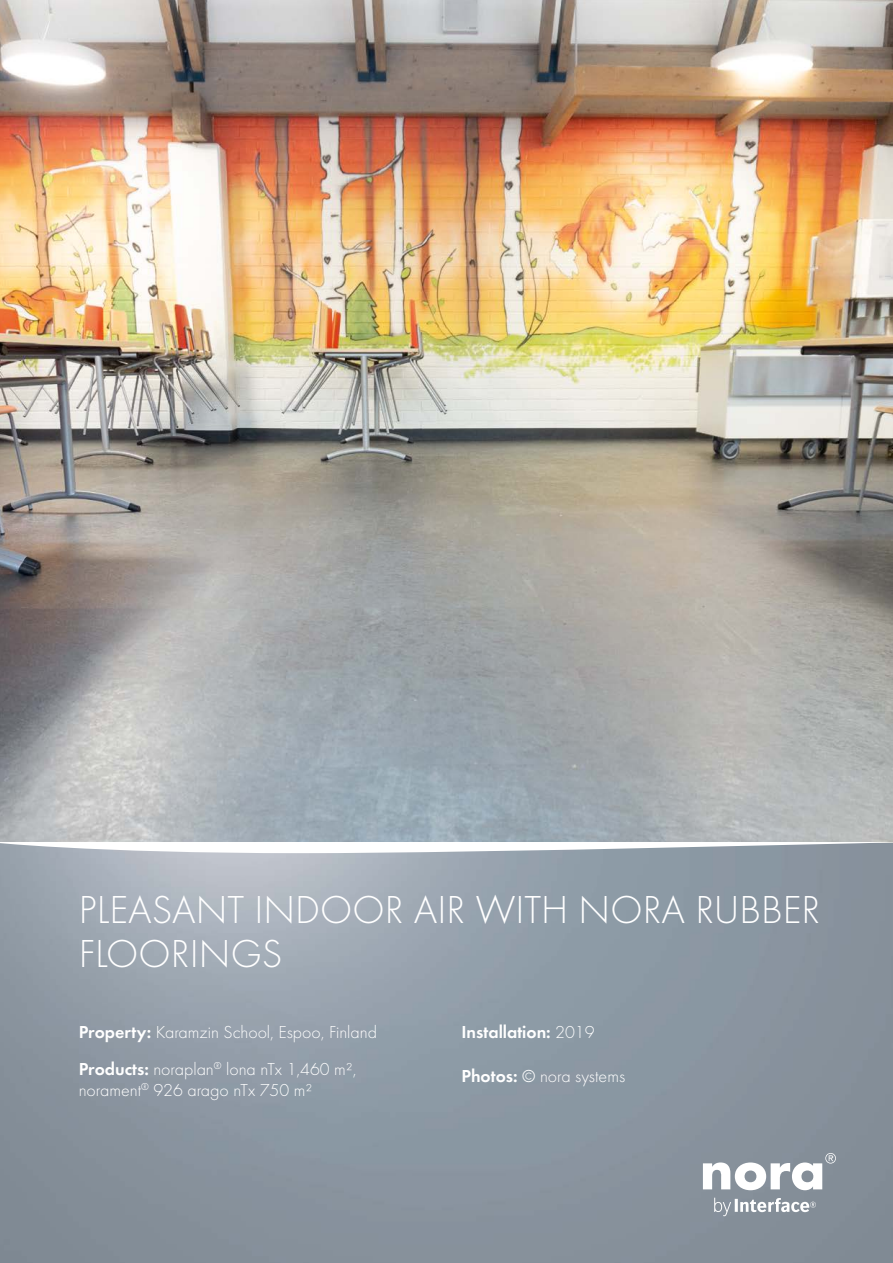
<style>
.page{position:relative;width:893px;height:1263px;background:#fff}
.page>*{position:absolute;margin:0;border:0;box-sizing:border-box;transform-origin:0 0}
.t1{font:300 40.5px/43.5px "Futura";color:#fff}
.t2{font:300 18px/36.3px "Futura";color:#fff}
.t3{font:18px "Futura Dem";color:#fff}
.s1{font-family:"Futura Dem";font-weight:400}
.s2{font-family:"Futura";font-weight:300}
</style>
<div class="page">
<img style="left:0;top:0;width:893px;height:1263px">
<svg style="left:0;top:842px;width:893px;height:11px"></svg>
<svg style="left:703px;top:1153px;width:133px;height:37px"></svg>
<svg style="left:714px;top:1198px;width:102px;height:18px"></svg>
<h1 class="t1" style="left:79px;top:888px;width:743px">PLEASANT INDOOR AIR WITH NORA RUBBER<br>FLOORINGS</h1>
<p class="t2" style="left:79px;top:1014px;width:300px"><span class="s1">Property:</span> Karamzin School, Espoo, Finland<br><span class="s1">Products:</span> noraplan<sup>®</sup> lona nTx 1,460 m²,</p>
<p class="t2" style="left:79px;top:1072px;width:235px">norament<sup>®</sup> 926 arago nTx 750 m²</p>
<p class="t3" style="left:461px;top:1019px;width:135px">Installation: <span class="s2">2019</span></p>
<p class="t2" style="left:461px;top:1057px;width:165px"><span class="s1">Photos:</span> © nora systems</p>
</div>
